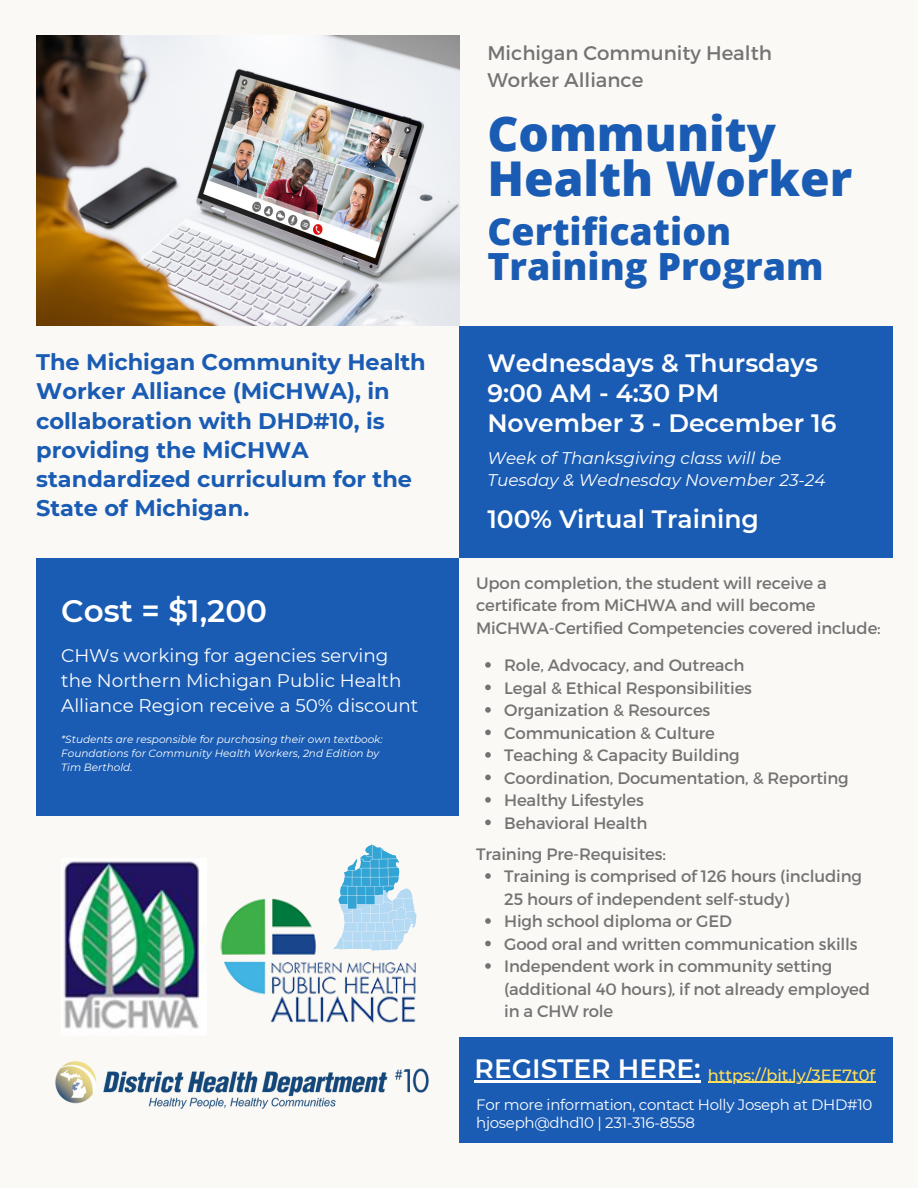
<style>
.page{position:relative;width:918px;height:1188px;background:#fbf9f5}
.page>*{position:absolute;margin:0;border:0;box-sizing:border-box;transform-origin:0 0}
.t1{font:800 48px/45px "Open Sans";color:#1a5cb4}
.t2{font:800 37.5px "Open Sans";color:#1a5cb4}
.t3{font:600 31.05px "Montserrat";color:#fff}
.t4{font:600 26.55px "Montserrat";color:#fff}
.t5{font:600 25.05px "Montserrat";color:#fff}
.t6{font:700 22.5px/29.2px "Montserrat";color:#1a5cb4}
.t7{font:19.8px/27.5px "Montserrat";color:#737373}
.t8{font:18.3px/25.3px "Montserrat";color:#fff}
.t9{font:italic 16.8px/22.5px "Montserrat";color:#fff}
.t10{font:16.5px/22.5px "Montserrat";letter-spacing:-.01em;color:#737373}
.t11{font:500 16.2px "Montserrat";color:#ffde59}
.t12{font:15px "Montserrat";letter-spacing:-.02em;color:#fff}
.t13{font:italic 10.5px/14px "Montserrat";color:#fff}
</style>
<div class="page">
<div style="left:459px;top:326px;width:433px;height:232px;background:#1a5cb4"></div>
<div style="left:36px;top:558px;width:423px;height:258px;background:#1a5cb4"></div>
<img style="left:36px;top:36px;width:423px;height:290px">
<img style="left:55px;top:1061px;width:374px;height:48px">
<img style="left:220px;top:898px;width:196px;height:126px">
<img style="left:332px;top:844px;width:85px;height:106px">
<div style="left:459px;top:1037px;width:433px;height:105px;background:#1a5cb4"></div>
<img style="left:64px;top:861px;width:139px;height:168px">
<svg style="left:485px;top:662px;width:6px;height:6px"></svg>
<svg style="left:485px;top:685px;width:6px;height:5px"></svg>
<svg style="left:485px;top:707px;width:6px;height:6px"></svg>
<svg style="left:485px;top:730px;width:6px;height:5px"></svg>
<svg style="left:485px;top:752px;width:6px;height:6px"></svg>
<svg style="left:485px;top:775px;width:6px;height:5px"></svg>
<svg style="left:485px;top:797px;width:6px;height:6px"></svg>
<svg style="left:485px;top:820px;width:6px;height:5px"></svg>
<svg style="left:485px;top:873px;width:6px;height:6px"></svg>
<svg style="left:485px;top:918px;width:6px;height:6px"></svg>
<svg style="left:485px;top:941px;width:6px;height:5px"></svg>
<svg style="left:485px;top:963px;width:6px;height:6px"></svg>
<hr style="left:475px;top:1080px;width:226px;height:3px;background:#fff">
<hr style="left:708px;top:1082px;width:167px;height:1px;background:#ffde59">
<p class="t6" style="left:36px;top:347px;width:391px">The Michigan Community Health<br>Worker Alliance (MiCHWA), in collaboration with DHD#10, is providing the MiCHWA standardized curriculum for the<br>State of Michigan.</p>
<p class="t3" style="left:61px;top:592px;width:207px">Cost = $1,200</p>
<p class="t8" style="left:61px;top:642px;width:359px">CHWs working for agencies serving the Northern Michigan Public Health<br>Alliance Region receive a 50% discount</p>
<p class="t13" style="left:61px;top:732px;width:323px">*Students are responsible for purchasing their own textbook:<br>Foundations for Community Health Workers, 2nd Edition by<br>Tim Berthold.</p>
<p class="t7" style="left:487px;top:38px;width:286px">Michigan Community Health<br>Worker Alliance</p>
<p class="t1" style="left:487px;top:110px;width:367px">Community<br>Health Worker</p>
<p class="t2" style="left:487px;top:205px;width:245px">Certification</p>
<p class="t2" style="left:487px;top:240px;width:338px">Training Program</p>
<p class="t5" style="left:487px;top:348px;width:332px">Wednesdays &amp; Thursdays</p>
<p class="t5" style="left:487px;top:378px;width:234px">9:00 AM - 4:30 PM</p>
<p class="t5" style="left:487px;top:407px;width:351px">November 3 - December 16</p>
<p class="t9" style="left:487px;top:447px;width:340px">Week of Thanksgiving class will be<br>Tuesday &amp; Wednesday November 23-24</p>
<p class="t5" style="left:487px;top:504px;width:273px">100% Virtual Training</p>
<p class="t10" style="left:476px;top:571px;width:406px">Upon completion, the student will receive a certificate from MiCHWA and will become<br>MiCHWA-Certified Competencies covered include:</p>
<p class="t10" style="left:504px;top:653px;width:242px">Role, Advocacy, and Outreach</p>
<p class="t10" style="left:504px;top:676px;width:249px">Legal &amp; Ethical Responsibilities</p>
<p class="t10" style="left:504px;top:698px;width:208px">Organization &amp; Resources</p>
<p class="t10" style="left:504px;top:721px;width:212px">Communication &amp; Culture</p>
<p class="t10" style="left:504px;top:743px;width:237px">Teaching &amp; Capacity Building</p>
<p class="t10" style="left:504px;top:766px;width:346px">Coordination, Documentation, &amp; Reporting</p>
<p class="t10" style="left:504px;top:788px;width:141px">Healthy Lifestyles</p>
<p class="t10" style="left:504px;top:811px;width:145px">Behavioral Health</p>
<p class="t10" style="left:476px;top:842px;width:191px">Training Pre-Requisites:</p>
<p class="t10" style="left:504px;top:864px;width:359px">Training is comprised of 126 hours (including<br>25 hours of independent self-study)</p>
<p class="t10" style="left:504px;top:909px;width:229px">High school diploma or GED</p>
<p class="t10" style="left:504px;top:932px;width:355px">Good oral and written communication skills</p>
<p class="t10" style="left:504px;top:954px;width:367px">Independent work in community setting (additional 40 hours), if not already employed in a CHW role</p>
<p class="t4" style="left:475px;top:1052px;width:228px">REGISTER HERE:</p>
<p class="t11" style="left:708px;top:1065px;width:169px">https://bit.ly/3EE7t0f</p>
<p class="t12" style="left:476px;top:1095px;width:398px">For more information, contact Holly Joseph at DHD#10</p>
<p class="t12" style="left:476px;top:1113px;width:220px">hjoseph@dhd10 | 231-316-8558</p>
</div>
